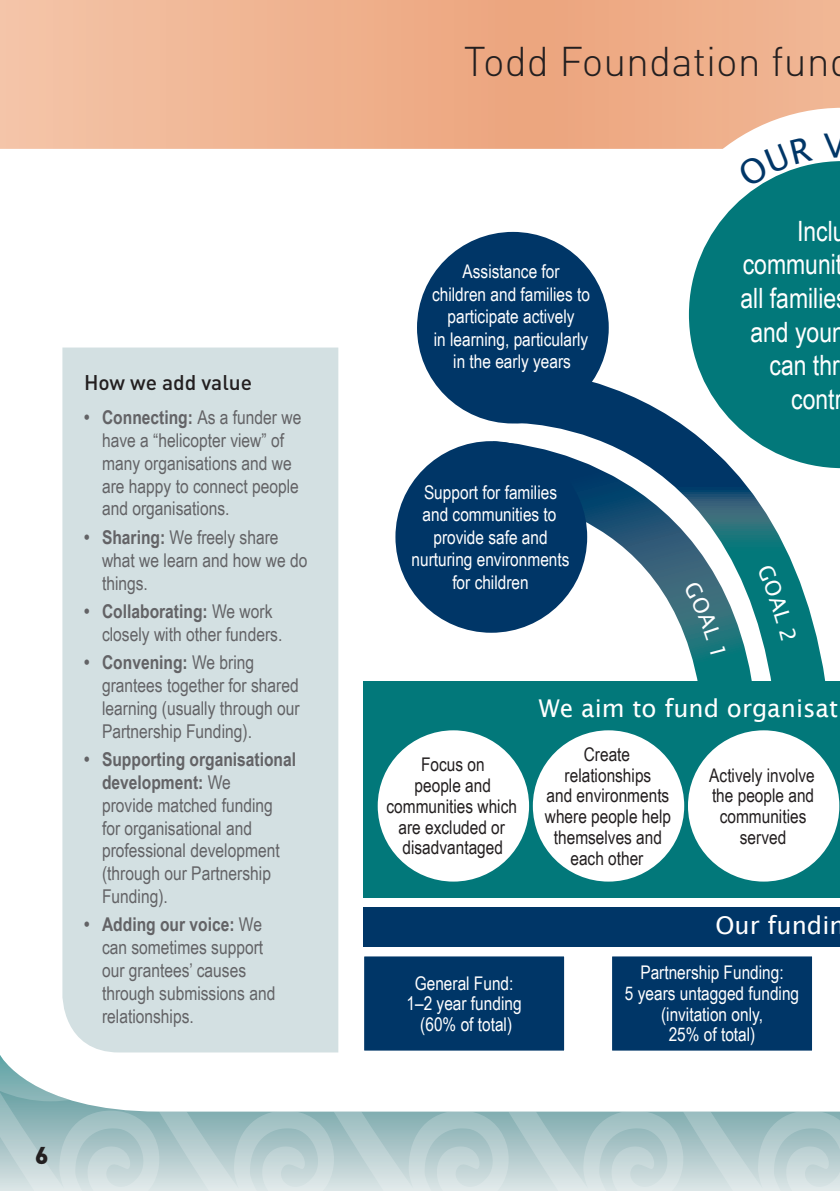
<style>
.page{position:relative;width:840px;height:1191px;background:#fff}
.page>*{position:absolute;margin:0;border:0;box-sizing:border-box;transform-origin:0 0}
.t1{font:300 41px "DIN";color:#231f20}
.t2{font:28px "Arial Narrow";color:#fff}
.t3{font:24.4px "Lucida Sans";color:#fff}
.t4{font:900 24px "DIN";color:#231f20}
.t5{font:500 21px "DIN";color:#231f20}
.t6{font:19px/22.8px "Arial Narrow";color:#636366}
.t7{font:18.8px/22.6px "Arial Narrow";color:#fff;text-align:center}
.t8{font:18.8px/20.6px "Arial Narrow";color:#231f20;text-align:center}
.s1{font-weight:700}
</style>
<div class="page">
<svg style="left:0;top:0;width:839px;height:149px"></svg>
<svg style="left:0;top:1055px;width:839px;height:136px"></svg>
<div style="left:363px;top:681px;width:476px;height:216px;background:#02787a"></div>
<div style="left:62px;top:347px;width:276px;height:705px;background:#d3e0e2"></div>
<div style="left:363px;top:955px;width:201px;height:96px;background:#003667"></div>
<div style="left:362px;top:954px;width:203px;height:98px;border:2px solid #fff"></div>
<div style="left:610px;top:955px;width:202px;height:96px;background:#003667"></div>
<div style="left:610px;top:954px;width:203px;height:98px;border:2px solid #fff"></div>
<svg style="left:456px;top:343px;width:383px;height:555px"></svg>
<svg style="left:438px;top:415px;width:346px;height:483px"></svg>
<div style="left:395px;top:441px;width:192px;height:192px;background:#003667;border-radius:50%"></div>
<div style="left:417px;top:232px;width:191px;height:191px;background:#003667;border-radius:50%"></div>
<div style="left:377px;top:730px;width:151px;height:151px;background:#fff;border-radius:50%"></div>
<div style="left:532px;top:730px;width:151px;height:151px;background:#fff;border-radius:50%"></div>
<div style="left:687px;top:730px;width:151px;height:151px;background:#fff;border-radius:50%"></div>
<svg style="left:646px;top:108px;width:193px;height:391px"></svg>
<div style="left:363px;top:906px;width:476px;height:40px;background:#003667"></div>
<svg style="left:688px;top:161px;width:151px;height:307px;fill:#02787a"></svg>
<svg style="left:683px;top:581px;width:37px;height:59px"></svg>
<svg style="left:709px;top:646px;width:16px;height:8px"></svg>
<div style="left:756px;top:563px;width:40px;height:77px;background:#02787a"></div>
<svg style="left:736px;top:136px;width:76px;height:51px"></svg>
<svg style="left:823px;top:133px;width:16px;height:25px"></svg>
<p class="t5" style="left:84px;top:369px;width:170px">How we add value</p>
<p class="t6" style="left:102px;top:405px;width:201px;text-indent:-18px"><span class="s1">• Connecting:</span> As a funder we have a “helicopter view” of many organisations and we are happy to connect people and organisations.</p>
<p class="t6" style="left:102px;top:525px;width:207px;text-indent:-18px"><span class="s1">• Sharing:</span> We freely share what we learn and how we do things.</p>
<p class="t6" style="left:102px;top:599px;width:182px;text-indent:-18px"><span class="s1">• Collaborating:</span> We work closely with other funders.</p>
<p class="t6" style="left:102px;top:650px;width:199px;text-indent:-18px"><span class="s1">• Convening:</span> We bring grantees together for shared learning (usually through our<br>Partnership Funding).</p>
<p class="t6" style="left:102px;top:747px;width:195px;text-indent:-18px"><span class="s1">• Supporting organisational development:</span> We<br>provide matched funding<br>for organisational and professional development (through our Partnership<br>Funding).</p>
<p class="t6" style="left:102px;top:912px;width:175px;text-indent:-18px"><span class="s1">• Adding our voice:</span> We can sometimes support our grantees’ causes through submissions and relationships.</p>
<p class="t4" style="left:35px;top:1139px;width:15px">6</p>
<h1 class="t1" style="left:463px;top:36px;width:367px">Todd Foundation fun</h1>
<p class="t7" style="left:432px;top:259px;width:159px">Assistance for<br>children and families to participate actively<br>in learning, particularly in the early years</p>
<p class="t7" style="left:411px;top:480px;width:159px">Support for families and communities to provide safe and nurturing environments for children</p>
<h2 class="t2" style="left:796px;top:210px;width:50px">Inclu</h2>
<h2 class="t2" style="left:742px;top:244px;width:101px">communit</h2>
<h2 class="t2" style="left:740px;top:278px;width:97px">all familie</h2>
<h2 class="t2" style="left:750px;top:311px;width:96px">and youn</h2>
<h2 class="t2" style="left:769px;top:345px;width:72px">can thr</h2>
<h2 class="t2" style="left:790px;top:378px;width:53px">contr</h2>
<p class="t3" style="left:538px;top:695px;width:301px">We aim to fund organisat</p>
<p class="t8" style="left:386px;top:753px;width:132px">Focus on<br>people and communities which are excluded or disadvantaged</p>
<p class="t8" style="left:544px;top:743px;width:128px">Create relationships<br>and environments where people help themselves and each other</p>
<p class="t8" style="left:709px;top:764px;width:107px">Actively involve the people and communities served</p>
<p class="t3" style="left:715px;top:911px;width:130px">Our fundin</p>
<p class="t7" style="left:406px;top:972px;width:116px;line-height:20.6px">General Fund:<br>1–2 year funding (60% of total)</p>
<p class="t7" style="left:624px;top:961px;width:176px;line-height:20.6px">Partnership Funding:<br>5 years untagged funding (invitation only,<br>25% of total)</p>
</div>
